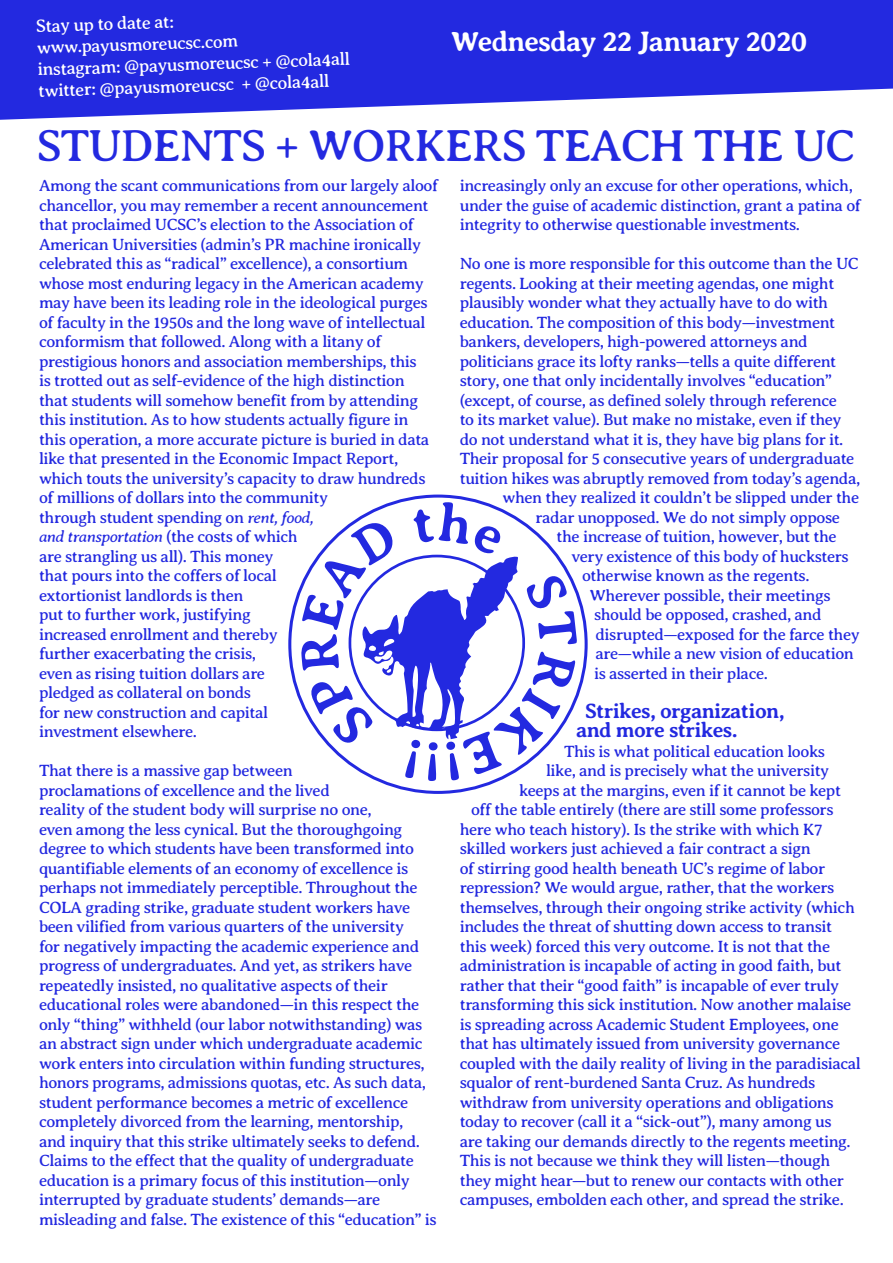
<style>
.page{position:relative;width:893px;height:1263px;background:#fff}
.page>*{position:absolute;margin:0;border:0;box-sizing:border-box;transform-origin:0 0}
.t1{font:45.3px "Averia Serif Libre";letter-spacing:-.03em;color:#2329e0}
.t2{font:700 28.5px "Averia Serif Libre";letter-spacing:-.03em;color:#fff}
.t3{font:700 21px/19.5px "Averia Serif Libre";letter-spacing:-.03em;color:#2329e0}
.t4{font:18px "Averia Serif Libre";color:#fff}
.t5{font:16.5px/19.5px "Averia Serif Libre";letter-spacing:-.03em;color:#2329e0}
.s1{font-style:italic}
</style>
<div class="page">
<svg style="left:0;top:0;width:893px;height:120px;background:#4045e4"></svg>
<svg style="left:290px;top:496px;width:296px;height:296px"></svg>
<svg style="left:300px;top:501px;width:277px;height:280px"></svg>
<p class="t4" style="left:36px;top:16px;width:139px;rotate:-2deg">Stay up to date at:</p>
<p class="t4" style="left:37px;top:38px;width:203px;rotate:-2deg">www.payusmoreucsc.com</p>
<p class="t4" style="left:37px;top:59px;width:314px;rotate:-2deg">instagram: @payusmoreucsc + @cola4all</p>
<p class="t4" style="left:38px;top:81px;width:293px;rotate:-2deg">twitter: @payusmoreucsc + @cola4all</p>
<p class="t2" style="left:451px;top:26px;width:358px">Wednesday 22 January 2020</p>
<p class="t1" style="left:37px;top:121px;width:820px">STUDENTS + WORKERS TEACH THE UC</p>
<p class="t5" style="left:39px;top:176px;width:401px">Among the scant communications from our largely aloof chancellor, you may remember a recent announcement that proclaimed UCSC’s election to the Association of American Universities (admin’s PR machine ironically celebrated this as “radical” excellence), a consortium whose most enduring legacy in the American academy may have been its leading role in the ideological purges of faculty in the 1950s and the long wave of intellectual conformism that followed. Along with a litany of prestigious honors and association memberships, this<br>is trotted out as self-evidence of the high distinction<br>that students will somehow benefit from by attending this institution. As to how students actually figure in this operation, a more accurate picture is buried in data like that presented in the Economic Impact Report, which touts the university’s capacity to draw hundreds of millions of dollars into the community<br>through student spending on <span class="s1">rent, food,<br>and transportation</span> (the costs of which<br>are strangling us all). This money<br>that pours into the coffers of local<br>extortionist landlords is then<br>put to further work, justifying<br>increased enrollment and thereby<br>further exacerbating the crisis,<br>even as rising tuition dollars are<br>pledged as collateral on bonds<br>for new construction and capital<br>investment elsewhere.</p>
<p class="t5" style="left:39px;top:761px;width:399px">That there is a massive gap between<br>proclamations of excellence and the lived<br>reality of the student body will surprise no one,<br>even among the less cynical. But the thoroughgoing degree to which students have been transformed into quantifiable elements of an economy of excellence is perhaps not immediately perceptible. Throughout the COLA grading strike, graduate student workers have been vilified from various quarters of the university<br>for negatively impacting the academic experience and progress of undergraduates. And yet, as strikers have repeatedly insisted, no qualitative aspects of their educational roles were abandoned—in this respect the only “thing” withheld (our labor notwithstanding) was an abstract sign under which undergraduate academic work enters into circulation within funding structures, honors programs, admissions quotas, etc. As such data, student performance becomes a metric of excellence completely divorced from the learning, mentorship,<br>and inquiry that this strike ultimately seeks to defend.<br>Claims to the effect that the quality of undergraduate education is a primary focus of this institution—only interrupted by graduate students’ demands—are misleading and false. The existence of this “education” is</p>
<p class="t5" style="left:460px;top:176px;width:403px">increasingly only an excuse for other operations, which, under the guise of academic distinction, grant a patina of integrity to otherwise questionable investments.</p>
<p class="t5" style="left:460px;top:254px;width:400px">No one is more responsible for this outcome than the UC</p>
<p class="t5" style="left:460px;top:274px;width:376px">regents. Looking at their meeting agendas, one might</p>
<p class="t5" style="left:460px;top:293px;width:370px">plausibly wonder what they actually have to do with</p>
<p class="t5" style="left:460px;top:313px;width:377px">education. The composition of this body—investment</p>
<p class="t5" style="left:460px;top:332px;width:350px">bankers, developers, high-powered attorneys and</p>
<p class="t5" style="left:460px;top:352px;width:378px">politicians grace its lofty ranks—tells a quite different</p>
<p class="t5" style="left:460px;top:371px;width:374px">story, one that only incidentally involves “education”</p>
<p class="t5" style="left:460px;top:391px;width:379px">(except, of course, as defined solely through reference</p>
<p class="t5" style="left:460px;top:410px;width:383px">to its market value). But make no mistake, even if they</p>
<p class="t5" style="left:460px;top:430px;width:385px">do not understand what it is, they have big plans for it.</p>
<p class="t5" style="left:460px;top:449px;width:396px">Their proposal for 5 consecutive years of undergraduate</p>
<p class="t5" style="left:460px;top:469px;width:402px">tuition hikes was abruptly removed from today’s agenda,</p>
<p class="t5" style="left:503px;top:488px;width:358px">when they realized it couldn’t be slipped under the</p>
<p class="t5" style="left:536px;top:508px;width:306px">radar unopposed. We do not simply oppose</p>
<p class="t5" style="left:557px;top:527px;width:282px">the increase of tuition, however, but the</p>
<p class="t5" style="left:572px;top:547px;width:279px">very existence of this body of hucksters</p>
<p class="t5" style="left:582px;top:566px;width:229px">otherwise known as the regents.</p>
<p class="t5" style="left:590px;top:586px;width:243px">Wherever possible, their meetings</p>
<p class="t5" style="left:594px;top:605px;width:229px">should be opposed, crashed, and</p>
<p class="t5" style="left:596px;top:625px;width:266px">disrupted—exposed for the farce they</p>
<p class="t5" style="left:596px;top:644px;width:260px">are—while a new vision of education</p>
<p class="t5" style="left:594px;top:664px;width:175px">is asserted in their place.</p>
<p class="t3" style="left:576px;top:701px;width:210px;text-indent:9px">Strikes, organization, and more strikes.</p>
<p class="t5" style="left:564px;top:742px;width:263px">This is what political education looks</p>
<p class="t5" style="left:546px;top:761px;width:285px">like, and is precisely what the university</p>
<p class="t5" style="left:519px;top:781px;width:324px">keeps at the margins, even if it cannot be kept</p>
<p class="t5" style="left:471px;top:800px;width:364px">off the table entirely (there are still some professors</p>
<p class="t5" style="left:460px;top:820px;width:364px">here who teach history). Is the strike with which K7</p>
<p class="t5" style="left:460px;top:839px;width:353px">skilled workers just achieved a fair contract a sign</p>
<p class="t5" style="left:460px;top:859px;width:367px">of stirring good health beneath UC’s regime of labor</p>
<p class="t5" style="left:460px;top:878px;width:376px">repression? We would argue, rather, that the workers</p>
<p class="t5" style="left:460px;top:898px;width:397px">themselves, through their ongoing strike activity (which</p>
<p class="t5" style="left:460px;top:917px;width:374px">includes the threat of shutting down access to transit</p>
<p class="t5" style="left:460px;top:937px;width:372px">this week) forced this very outcome. It is not that the</p>
<p class="t5" style="left:460px;top:956px;width:383px">administration is incapable of acting in good faith, but</p>
<p class="t5" style="left:460px;top:976px;width:381px">rather that their “good faith” is incapable of ever truly</p>
<p class="t5" style="left:460px;top:995px;width:393px">transforming this sick institution. Now another malaise</p>
<p class="t5" style="left:460px;top:1015px;width:381px">is spreading across Academic Student Employees, one</p>
<p class="t5" style="left:460px;top:1034px;width:382px">that has ultimately issued from university governance</p>
<p class="t5" style="left:460px;top:1054px;width:403px">coupled with the daily reality of living in the paradisiacal</p>
<p class="t5" style="left:460px;top:1073px;width:357px">squalor of rent-burdened Santa Cruz. As hundreds</p>
<p class="t5" style="left:460px;top:1093px;width:375px">withdraw from university operations and obligations</p>
<p class="t5" style="left:460px;top:1112px;width:373px">today to recover (call it a “sick-out”), many among us</p>
<p class="t5" style="left:460px;top:1132px;width:392px">are taking our demands directly to the regents meeting.</p>
<p class="t5" style="left:460px;top:1151px;width:372px">This is not because we think they will listen—though</p>
<p class="t5" style="left:460px;top:1171px;width:386px">they might hear—but to renew our contacts with other</p>
<p class="t5" style="left:460px;top:1190px;width:386px">campuses, embolden each other, and spread the strike.</p>
</div>
